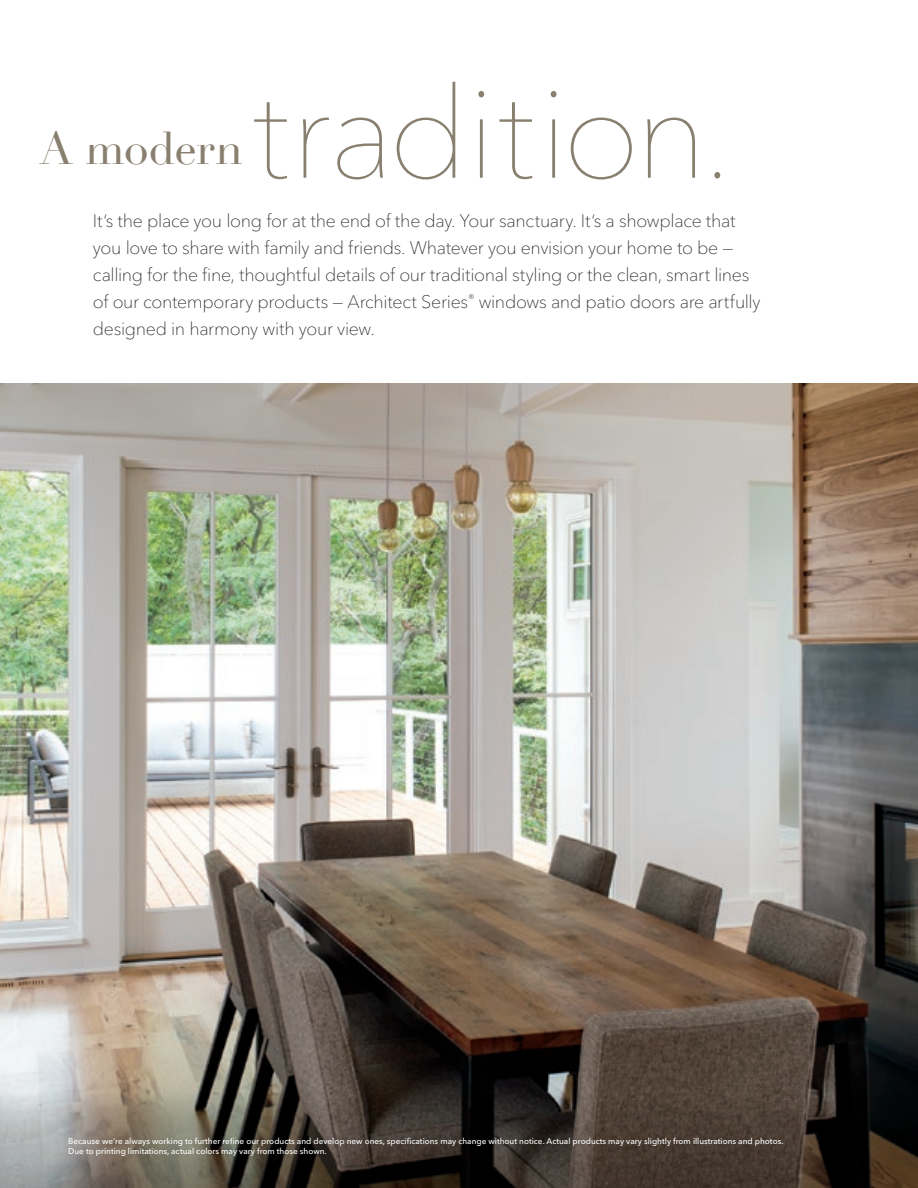
<style>
.page{position:relative;width:918px;height:1188px;background:#fff}
.page>*{position:absolute;margin:0;border:0;box-sizing:border-box;transform-origin:0 0}
.t1{font:200 126.9px "Avenir Next LT Pro";letter-spacing:-.01em;color:#887f6f}
.t2{font:45.15px "Didot";letter-spacing:-.015em;color:#887f6f}
.t3{font:100 18px/27px "Avenir Next LT Pro";letter-spacing:-.02em;color:#231f20}
.t4{font:500 8.25px/10.5px "Avenir Next LT Pro";color:#fff}
</style>
<div class="page">
<img style="left:0;top:383px;width:918px;height:711px">
<svg style="left:0;top:1094px;width:918px;height:94px;background:#4b443d"></svg>
<h1 class="t1" style="left:252px;top:58px;width:482px">tradition.</h1>
<p class="t3" style="left:93px;top:207px;width:669px">It‘s the place you long for at the end of the day. Your sanctuary. It‘s a showplace that you love to share with family and friends. Whatever you envision your home to be — calling for the fine, thoughtful details of our traditional styling or the clean, smart lines of our contemporary products — Architect Series<sup>®</sup> windows and patio doors are artfully designed in harmony with your view.</p>
<h2 class="t2" style="left:40px;top:122px;width:205px">A modern</h2>
<p class="t4" style="left:68px;top:1136px;width:717px">Because we’re always working to further refine our products and develop new ones, specifications may change without notice. Actual products may vary slightly from illustrations and photos.<br>Due to printing limitations, actual colors may vary from those shown.</p>
</div>
